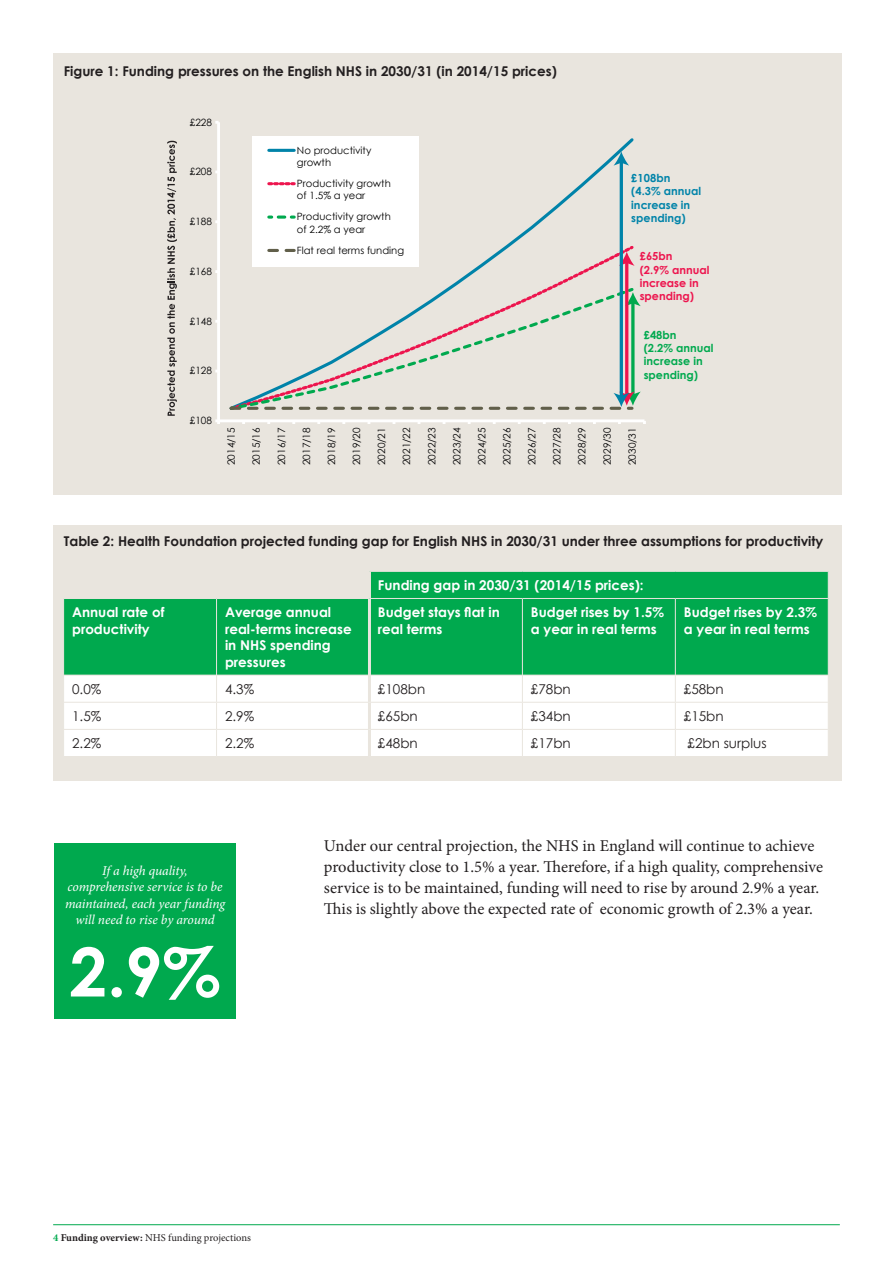
<style>
.page{position:relative;width:893px;height:1263px;background:#fff}
.page>*{position:absolute;margin:0;border:0;box-sizing:border-box;transform-origin:0 0}
.Number_pull-out_LARG{font:700 67.5px "Century Gothic";color:#fff}
.Body_copy{font:16.5px/21px "Minion Pro";color:#231f20}
.Table_header{font:700 13.5px/16.5px "Century Gothic";color:#fff}
.Figure_caption{font:700 13.5px "Century Gothic";color:#231f20}
.Number_pull-out_text{font:italic 13.5px/16.5px "Minion Pro";letter-spacing:-.005em;color:#fff;text-align:center}
.Table_body_copy{font:13.5px "Century Gothic";color:#231f20}
.t1{font:700 11.1px/13.4px "Century Gothic";color:#0083a9}
.t2{font:700 11.1px/13.4px "Century Gothic";color:#ed154e}
.t3{font:700 11.1px/13.4px "Century Gothic";color:#00a94e}
.t4{font:10.5px "Minion Pro";color:#231f20}
.t5{font:10.05px/12px "Century Gothic";color:#000001}
.s1{font-weight:700;color:#00a94e}
.s2{font-weight:700}
</style>
<div class="page">
<hr style="left:53px;top:1224px;width:787px;height:1px;background:#00a94e">
<div style="left:53px;top:53px;width:788px;height:441px;background:#e9e5de"></div>
<hr style="left:217px;top:122px;width:3px;height:299px;background:#fff">
<hr style="left:219px;top:419px;width:425px;height:3px;background:#fff">
<svg style="left:215px;top:419px;width:5px;height:5px"></svg>
<svg style="left:418px;top:136px;width:216px;height:107px"></svg>
<svg style="left:418px;top:243px;width:216px;height:44px"></svg>
<svg style="left:265px;top:287px;width:364px;height:105px"></svg>
<svg style="left:631px;top:306px;width:4px;height:86px"></svg>
<svg style="left:628px;top:285px;width:13px;height:21px"></svg>
<hr style="left:625px;top:262px;width:3px;height:134px;background:#ed154e">
<svg style="left:619px;top:252px;width:16px;height:14px"></svg>
<hr style="left:620px;top:161px;width:3px;height:236px;background:#0083a9">
<svg style="left:613px;top:152px;width:16px;height:14px"></svg>
<svg style="left:229px;top:392px;width:412px;height:18px"></svg>
<div style="left:252px;top:136px;width:166px;height:131px;background:#fff"></div>
<hr style="left:269px;top:149px;width:25px;height:3px;background:#0083a9">
<svg style="left:269px;top:182px;width:25px;height:3px"></svg>
<svg style="left:278px;top:216px;width:16px;height:3px"></svg>
<svg style="left:269px;top:249px;width:25px;height:3px"></svg>
<svg style="left:167px;top:141px;width:10px;height:275px"></svg>
<div style="left:53px;top:526px;width:788px;height:255px;background:#e9e5de"></div>
<svg style="left:64px;top:572px;width:764px;height:103px;background:#18af5d"></svg>
<div style="left:64px;top:676px;width:764px;height:80px;background:#fff"></div>
<svg style="left:828px;top:572px;width:1px;height:26px"></svg>
<svg style="left:216px;top:572px;width:1px;height:26px"></svg>
<hr style="left:368px;top:572px;width:3px;height:26px;background:#e9e5de">
<hr style="left:368px;top:599px;width:3px;height:76px;background:#e9e5de">
<hr style="left:368px;top:675px;width:3px;height:27px;background:#e9e5de">
<hr style="left:368px;top:703px;width:3px;height:26px;background:#e9e5de">
<hr style="left:368px;top:730px;width:3px;height:26px;background:#e9e5de">
<hr style="left:63px;top:598px;width:154px;height:1px;background:#e9e5de">
<hr style="left:217px;top:598px;width:152px;height:1px;background:#e9e5de">
<hr style="left:216px;top:599px;width:1px;height:76px;background:#e9e5de">
<hr style="left:369px;top:598px;width:153px;height:1px;background:#e9e5de">
<hr style="left:522px;top:598px;width:153px;height:1px;background:#e9e5de">
<hr style="left:522px;top:599px;width:1px;height:76px;background:#e9e5de">
<hr style="left:675px;top:598px;width:154px;height:1px;background:#e9e5de">
<hr style="left:675px;top:599px;width:1px;height:76px;background:#e9e5de">
<hr style="left:64px;top:702px;width:153px;height:1px;background:#e9e5de">
<hr style="left:217px;top:702px;width:152px;height:1px;background:#e9e5de">
<hr style="left:369px;top:702px;width:153px;height:1px;background:#e9e5de">
<hr style="left:522px;top:702px;width:153px;height:1px;background:#e9e5de">
<hr style="left:675px;top:702px;width:153px;height:1px;background:#e9e5de">
<hr style="left:64px;top:729px;width:153px;height:1px;background:#e9e5de">
<hr style="left:217px;top:729px;width:152px;height:1px;background:#e9e5de">
<svg style="left:216px;top:676px;width:1px;height:80px"></svg>
<hr style="left:369px;top:729px;width:153px;height:1px;background:#e9e5de">
<hr style="left:522px;top:729px;width:153px;height:1px;background:#e9e5de">
<svg style="left:522px;top:676px;width:1px;height:80px"></svg>
<hr style="left:675px;top:729px;width:153px;height:1px;background:#e9e5de">
<svg style="left:675px;top:676px;width:1px;height:80px"></svg>
<div style="left:54px;top:843px;width:182px;height:175px;background:#00a94e"></div>
<p class="Figure_caption" style="left:64px;top:61px;width:495px">Figure 1: Funding pressures on the English NHS in 2030/31 (in 2014/15 prices)</p>
<p class="t5" style="left:190px;top:116px;width:24px">£228</p>
<p class="t5" style="left:190px;top:166px;width:24px">£208</p>
<p class="t5" style="left:190px;top:215px;width:24px">£188</p>
<p class="t5" style="left:190px;top:265px;width:24px">£168</p>
<p class="t5" style="left:190px;top:315px;width:24px">£148</p>
<p class="t5" style="left:190px;top:365px;width:24px">£128</p>
<p class="t5" style="left:190px;top:414px;width:24px">£108</p>
<p class="t5" style="left:297px;top:144px;width:76px">No productivity growth</p>
<p class="t5" style="left:297px;top:177px;width:95px">Productivity growth of 1.5% a year</p>
<p class="t5" style="left:297px;top:211px;width:95px">Productivity growth of 2.2% a year</p>
<p class="t5" style="left:297px;top:244px;width:109px">Flat real terms funding</p>
<p class="t1" style="left:631px;top:171px;width:71px">£108bn (4.3% annual increase in spending)</p>
<p class="t2" style="left:640px;top:249px;width:71px">£65bn<br>(2.9% annual increase in spending)</p>
<p class="t3" style="left:644px;top:327px;width:71px">£48bn<br>(2.2% annual increase in spending)</p>
<p class="t5" style="left:225px;top:465px;width:39px;rotate:-90deg">2014/15</p>
<p class="t5" style="left:250px;top:465px;width:39px;rotate:-90deg">2015/16</p>
<p class="t5" style="left:275px;top:465px;width:39px;rotate:-90deg">2016/17</p>
<p class="t5" style="left:300px;top:465px;width:39px;rotate:-90deg">2017/18</p>
<p class="t5" style="left:325px;top:465px;width:39px;rotate:-90deg">2018/19</p>
<p class="t5" style="left:350px;top:465px;width:39px;rotate:-90deg">2019/20</p>
<p class="t5" style="left:375px;top:465px;width:39px;rotate:-90deg">2020/21</p>
<p class="t5" style="left:400px;top:465px;width:39px;rotate:-90deg">2021/22</p>
<p class="t5" style="left:426px;top:465px;width:39px;rotate:-90deg">2022/23</p>
<p class="t5" style="left:451px;top:465px;width:39px;rotate:-90deg">2023/24</p>
<p class="t5" style="left:476px;top:465px;width:39px;rotate:-90deg">2024/25</p>
<p class="t5" style="left:501px;top:465px;width:39px;rotate:-90deg">2025/26</p>
<p class="t5" style="left:526px;top:465px;width:39px;rotate:-90deg">2026/27</p>
<p class="t5" style="left:551px;top:465px;width:39px;rotate:-90deg">2027/28</p>
<p class="t5" style="left:576px;top:465px;width:39px;rotate:-90deg">2028/29</p>
<p class="t5" style="left:601px;top:465px;width:39px;rotate:-90deg">2029/30</p>
<p class="t5" style="left:626px;top:465px;width:39px;rotate:-90deg">2030/31</p>
<p class="Figure_caption" style="left:64px;top:531px;width:761px">Table 2: Health Foundation projected funding gap for English NHS in 2030/31 under three assumptions for productivity</p>
<p class="Table_header" style="left:378px;top:576px;width:267px">Funding gap in 2030/31 (2014/15 prices):</p>
<p class="Table_header" style="left:72px;top:603px;width:94px">Annual rate of productivity</p>
<p class="Table_header" style="left:225px;top:603px;width:128px">Average annual real-terms increase in NHS spending pressures</p>
<p class="Table_header" style="left:378px;top:603px;width:123px">Budget stays flat in real terms</p>
<p class="Table_header" style="left:531px;top:603px;width:135px">Budget rises by 1.5% a year in real terms</p>
<p class="Table_header" style="left:684px;top:603px;width:135px">Budget rises by 2.3% a year in real terms</p>
<p class="Table_body_copy" style="left:72px;top:679px;width:31px">0.0%</p>
<p class="Table_body_copy" style="left:225px;top:679px;width:31px">4.3%</p>
<p class="Table_body_copy" style="left:378px;top:679px;width:49px">£108bn</p>
<p class="Table_body_copy" style="left:531px;top:679px;width:41px">£78bn</p>
<p class="Table_body_copy" style="left:684px;top:679px;width:41px">£58bn</p>
<p class="Table_body_copy" style="left:72px;top:706px;width:31px">1.5%</p>
<p class="Table_body_copy" style="left:225px;top:706px;width:31px">2.9%</p>
<p class="Table_body_copy" style="left:378px;top:706px;width:41px">£65bn</p>
<p class="Table_body_copy" style="left:531px;top:706px;width:41px">£34bn</p>
<p class="Table_body_copy" style="left:684px;top:706px;width:41px">£15bn</p>
<p class="Table_body_copy" style="left:72px;top:734px;width:31px">2.2%</p>
<p class="Table_body_copy" style="left:225px;top:734px;width:31px">2.2%</p>
<p class="Table_body_copy" style="left:378px;top:734px;width:41px">£48bn</p>
<p class="Table_body_copy" style="left:531px;top:734px;width:41px">£17bn</p>
<p class="Table_body_copy" style="left:688px;top:734px;width:81px">£2bn surplus</p>
<p class="Number_pull-out_text" style="left:65px;top:862px;width:162px">If a high quality, comprehensive service is to be maintained, each year funding will need to rise by around</p>
<p class="Number_pull-out_LARG" style="left:69px;top:921px;width:153px">2.9%</p>
<p class="Body_copy" style="left:324px;top:835px;width:501px">Under our central projection, the NHS in England will continue to achieve productivity close to 1.5% a year. Therefore, if a high quality, comprehensive service is to be maintained, funding will need to rise by around 2.9% a year.<br>This is slightly above the expected rate of economic growth of 2.3% a year.</p>
<p class="t4" style="left:53px;top:1230px;width:199px"><span class="s1">4</span> <span class="s2">Funding overview:</span> NHS funding projections</p>
</div>
